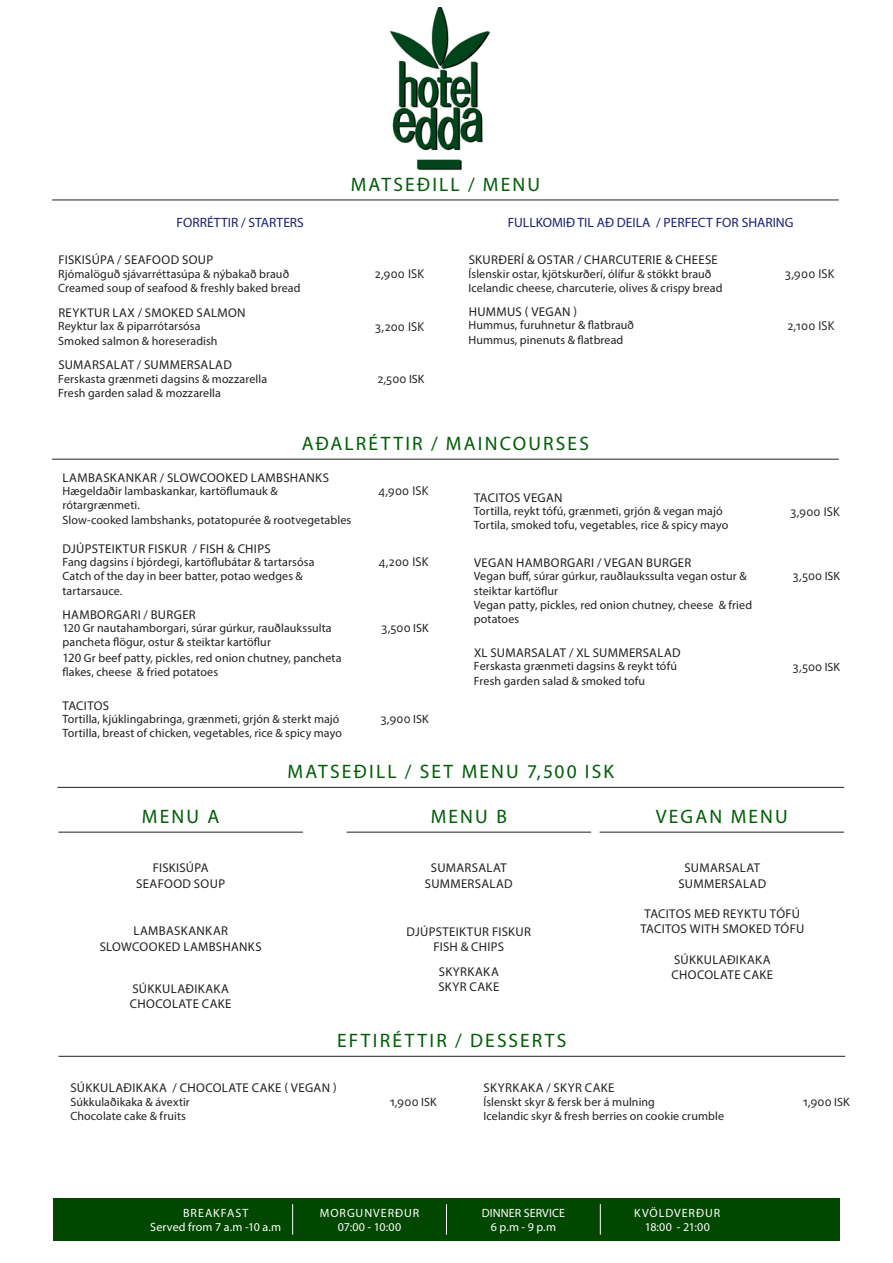
<style>
.page{position:relative;width:893px;height:1263px;background:#fff}
.page>*{position:absolute;margin:0;border:0;box-sizing:border-box;transform-origin:0 0}
.Section{font:19.5px "Myriad Pro";letter-spacing:.115em;color:#005c06}
.t1{font:13.5px "Myriad Pro";color:#1a206f}
.t2{font:12.75px "Myriad Pro";letter-spacing:.025em;color:#231f20}
.t3{font:12px/14.4px "Myriad Pro";letter-spacing:.005em;color:#231f20}
.Vín_Verð{font:12px "Daxline Pro";letter-spacing:.015em;color:#231f20}
.Heiti_réttar{font:12px "Myriad Pro";letter-spacing:.01em;color:#fff}
.Heiti_réttar-2{font:12px "Myriad Pro";letter-spacing:.04em;color:#fff}
.Heiti_réttar-3{font:12px "Myriad Pro";letter-spacing:.08em;color:#fff}
.Heiti_réttar-4{font:12px "Myriad Pro";letter-spacing:.085em;color:#fff}
.s1{font-family:"Myriad Pro"}
.s2{font-size:12.75px}
</style>
<div class="page">
<hr style="left:52px;top:200px;width:787px;height:1px;background:#231f20">
<img style="left:389px;top:8px;width:101px;height:163px">
<hr style="left:52px;top:459px;width:787px;height:1px;background:#231f20">
<hr style="left:58px;top:1056px;width:787px;height:1px;background:#231f20">
<div style="left:53px;top:1198px;width:787px;height:43px;background:#024700"></div>
<hr style="left:292px;top:1204px;width:1px;height:30px;background:#fff">
<hr style="left:446px;top:1204px;width:1px;height:30px;background:#fff">
<hr style="left:600px;top:1204px;width:1px;height:30px;background:#fff">
<hr style="left:57px;top:787px;width:787px;height:1px;background:#231f20">
<hr style="left:58px;top:832px;width:245px;height:1px;background:#231f20">
<hr style="left:347px;top:832px;width:244px;height:1px;background:#231f20">
<hr style="left:600px;top:832px;width:244px;height:1px;background:#231f20">
<p class="Section" style="left:351px;top:172px;width:191px">MATSEÐILL / MENU</p>
<p class="t1" style="left:177px;top:214px;width:129px">FORRÉTTIR / STARTERS</p>
<p class="t1" style="left:508px;top:214px;width:287px">FULLKOMIÐ TIL AÐ DEILA / PERFECT FOR SHARING</p>
<p class="t2" style="left:469px;top:252px;width:251px">SKURÐERÍ &amp; OSTAR / CHARCUTERIE &amp; CHEESE</p>
<p class="t3" style="left:469px;top:266px;width:244px">Íslenskir ostar, kjötskurðerí, ólífur &amp; stökkt brauð</p>
<p class="t3" style="left:469px;top:281px;width:255px">Icelandic cheese, charcuterie, olives &amp; crispy bread</p>
<p class="t2" style="left:58px;top:252px;width:156px">FISKISÚPA / SEAFOOD SOUP</p>
<p class="t3" style="left:58px;top:266px;width:232px">Rjómalöguð sjávarréttasúpa &amp; nýbakað brauð</p>
<p class="t3" style="left:58px;top:281px;width:244px">Creamed soup of seafood &amp; freshly baked bread</p>
<p class="Vín_Verð" style="left:375px;top:266px;width:51px">2,900 ISK</p>
<p class="Vín_Verð" style="left:785px;top:266px;width:51px">3,900 ISK</p>
<p class="t2" style="left:58px;top:304px;width:189px">REYKTUR LAX / SMOKED SALMON</p>
<p class="t3" style="left:58px;top:319px;width:144px">Reyktur lax &amp; piparrótarsósa</p>
<p class="t3" style="left:58px;top:333px;width:161px">Smoked salmon &amp; horeseradish</p>
<p class="t2" style="left:58px;top:357px;width:175px">SUMARSALAT / SUMMERSALAD</p>
<p class="t3" style="left:58px;top:371px;width:210px">Ferskasta grænmeti dagsins &amp; mozzarella</p>
<p class="t3" style="left:58px;top:386px;width:164px">Fresh garden salad &amp; mozzarella</p>
<p class="Vín_Verð" style="left:375px;top:318px;width:51px">3,200 ISK</p>
<p class="Vín_Verð" style="left:377px;top:371px;width:49px">2,500 <span class="s1">ISK</span></p>
<p class="t2" style="left:469px;top:304px;width:110px">HUMMUS ( VEGAN )</p>
<p class="t3" style="left:469px;top:318px;width:167px">Hummus, furuhnetur &amp; flatbrauð</p>
<p class="t3" style="left:469px;top:332px;width:156px">Hummus, pinenuts &amp; flatbread</p>
<p class="Vín_Verð" style="left:787px;top:317px;width:49px">2,100 ISK</p>
<p class="Section" style="left:302px;top:432px;width:289px">AÐALRÉTTIR / MAINCOURSES</p>
<p class="t2" style="left:63px;top:469px;width:268px">LAMBASKANKAR / SLOWCOOKED LAMBSHANKS</p>
<p class="t3" style="left:63px;top:483px;width:217px">Hægeldaðir lambaskankar, kartöflumauk &amp; rótargrænmeti.</p>
<p class="t3" style="left:63px;top:512px;width:290px">Slow-cooked lambshanks, potatopurée &amp; rootvegetables</p>
<p class="Vín_Verð" style="left:378px;top:483px;width:52px">4,900 ISK</p>
<p class="t2" style="left:474px;top:490px;width:90px">TACITOS VEGAN</p>
<p class="t3" style="left:474px;top:504px;width:250px">Tortilla, reykt tófú, grænmeti, grjón &amp; vegan majó</p>
<p class="Vín_Verð" style="left:790px;top:503px;width:51px">3,900 ISK</p>
<p class="t3" style="left:474px;top:517px;width:256px">Tortila, smoked tofu, vegetables, rice &amp; spicy mayo</p>
<p class="t2" style="left:474px;top:555px;width:219px">VEGAN HAMBORGARI / VEGAN BURGER</p>
<p class="t3" style="left:474px;top:569px;width:274px">Vegan buff, súrar gúrkur, rauðlaukssulta vegan ostur &amp; steiktar kartöflur</p>
<p class="t3" style="left:474px;top:597px;width:280px">Vegan patty, pickles, red onion chutney, cheese &amp; fried potatoes</p>
<p class="t2" style="left:63px;top:541px;width:210px">DJÚPSTEIKTUR FISKUR / FISH &amp; CHIPS</p>
<p class="t3" style="left:63px;top:555px;width:253px">Fang dagsins í bjórdegi, kartöflubátar &amp; tartarsósa</p>
<p class="t3" style="left:63px;top:569px;width:242px">Catch of the day in beer batter, potao wedges &amp; tartarsauce.</p>
<p class="Vín_Verð" style="left:378px;top:554px;width:52px">4,200 ISK</p>
<p class="Vín_Verð" style="left:793px;top:568px;width:49px">3,500 <span class="s1">ISK</span></p>
<p class="t2" style="left:63px;top:607px;width:135px">HAMBORGARI / BURGER</p>
<p class="t3" style="left:63px;top:621px;width:271px">120 Gr nautahamborgari, súrar gúrkur, rauðlaukssulta pancheta flögur, ostur &amp; steiktar kartöflur</p>
<p class="t3" style="left:63px;top:650px;width:281px"><span class="s2">120</span> Gr beef patty, pickles, red onion chutney, pancheta flakes, cheese &amp; fried potatoes</p>
<p class="Vín_Verð" style="left:381px;top:620px;width:49px">3,500 <span class="s1">ISK</span></p>
<p class="t2" style="left:474px;top:645px;width:208px">XL SUMARSALAT / XL SUMMERSALAD</p>
<p class="t3" style="left:474px;top:659px;width:205px">Ferskasta grænmeti dagsins &amp; reykt tófú</p>
<p class="t3" style="left:474px;top:673px;width:173px">Fresh garden salad &amp; smoked tofu</p>
<p class="Vín_Verð" style="left:793px;top:658px;width:49px">3,500 <span class="s1">ISK</span></p>
<p class="t2" style="left:63px;top:698px;width:48px">TACITOS</p>
<p class="t3" style="left:63px;top:712px;width:279px">Tortilla, kjúklingabringa, grænmeti, grjón &amp; sterkt majó</p>
<p class="t3" style="left:63px;top:726px;width:281px">Tortilla, breast of chicken, vegetables, rice &amp; spicy mayo</p>
<p class="Vín_Verð" style="left:381px;top:711px;width:49px">3,900 <span class="s1">ISK</span></p>
<p class="Section" style="left:288px;top:760px;width:328px">MATSEÐILL / SET MENU 7,500 ISK</p>
<p class="Section" style="left:142px;top:805px;width:79px">MENU A</p>
<p class="Section" style="left:431px;top:805px;width:78px">MENU B</p>
<p class="Section" style="left:656px;top:805px;width:134px">VEGAN MENU</p>
<p class="t2" style="left:153px;top:860px;width:58px">FISKISÚPA</p>
<p class="t2" style="left:136px;top:876px;width:90px">SEAFOOD SOUP</p>
<p class="t2" style="left:133px;top:923px;width:96px">LAMBASKANKAR</p>
<p class="t2" style="left:100px;top:938px;width:163px">SLOWCOOKED LAMBSHANKS</p>
<p class="t2" style="left:132px;top:980px;width:98px">SÚKKULAÐIKAKA</p>
<p class="t2" style="left:130px;top:996px;width:103px">CHOCOLATE CAKE</p>
<p class="t2" style="left:431px;top:860px;width:77px">SUMARSALAT</p>
<p class="t2" style="left:425px;top:876px;width:89px">SUMMERSALAD</p>
<p class="t2" style="left:407px;top:924px;width:126px">DJÚPSTEIKTUR FISKUR</p>
<p class="t2" style="left:433px;top:939px;width:72px">FISH &amp; CHIPS</p>
<p class="t2" style="left:439px;top:964px;width:61px">SKYRKAKA</p>
<p class="t2" style="left:438px;top:979px;width:62px">SKYR CAKE</p>
<p class="Section" style="left:337px;top:1029px;width:231px">EFTIRÉTTIR / DESSERTS</p>
<p class="t2" style="left:684px;top:860px;width:77px">SUMARSALAT</p>
<p class="t2" style="left:678px;top:876px;width:89px">SUMMERSALAD</p>
<p class="t2" style="left:644px;top:906px;width:157px">TACITOS MEÐ REYKTU TÓFÚ</p>
<p class="t2" style="left:640px;top:921px;width:165px">TACITOS WITH SMOKED TÓFU</p>
<p class="t2" style="left:674px;top:952px;width:98px">SÚKKULAÐIKAKA</p>
<p class="t2" style="left:671px;top:967px;width:103px">CHOCOLATE CAKE</p>
<p class="t2" style="left:71px;top:1080px;width:268px">SÚKKULAÐIKAKA / CHOCOLATE CAKE ( VEGAN )</p>
<p class="t3" style="left:70px;top:1094px;width:121px">Súkkulaðikaka &amp; ávextir</p>
<p class="t3" style="left:70px;top:1108px;width:117px">Chocolate cake &amp; fruits</p>
<p class="Vín_Verð" style="left:390px;top:1094px;width:48px">1,900 <span class="s1">ISK</span></p>
<p class="t2" style="left:484px;top:1080px;width:132px">SKYRKAKA / SKYR CAKE</p>
<p class="t3" style="left:483px;top:1094px;width:173px">Íslenskt skyr &amp; fersk ber á mulning</p>
<p class="t3" style="left:483px;top:1108px;width:242px">Icelandic skyr &amp; fresh berries on cookie crumble</p>
<p class="Vín_Verð" style="left:803px;top:1094px;width:48px">1,900 <span class="s1">ISK</span></p>
<p class="Heiti_réttar-4" style="left:183px;top:1205px;width:67px">BREAKFAST</p>
<p class="Heiti_réttar" style="left:150px;top:1219px;width:132px">Served from 7 a.m -10 a.m</p>
<p class="Heiti_réttar-3" style="left:320px;top:1205px;width:101px">MORGUNVERÐUR</p>
<p class="Heiti_réttar-2" style="left:338px;top:1219px;width:65px">07:00 - 10:00</p>
<p class="Heiti_réttar" style="left:482px;top:1205px;width:85px">DINNER SERVICE</p>
<p class="Heiti_réttar-2" style="left:491px;top:1219px;width:67px">6 p.m - 9 p.m</p>
<p class="Heiti_réttar-3" style="left:634px;top:1205px;width:88px">KVÖLDVERÐUR</p>
<p class="Heiti_réttar-2" style="left:645px;top:1219px;width:67px">18:00 - 21:00</p>
</div>
